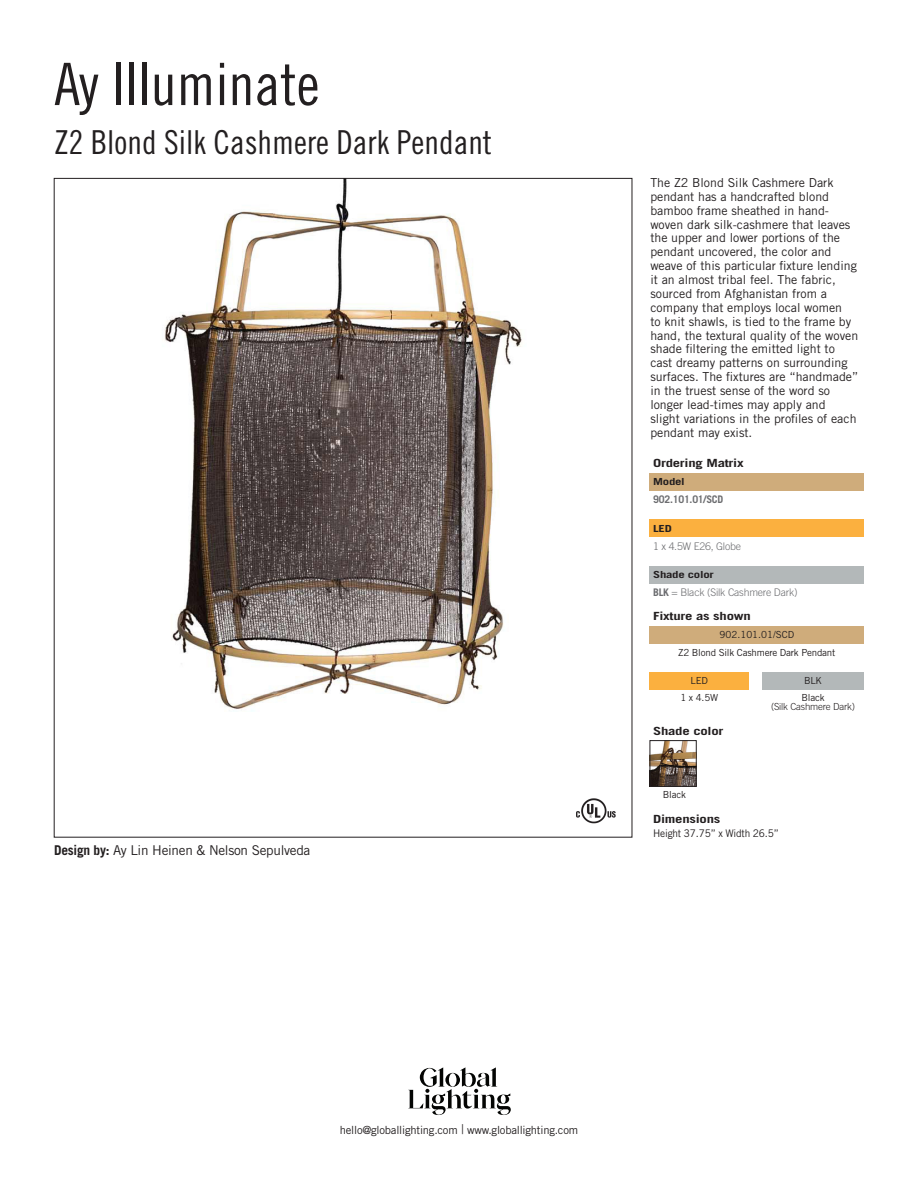
<style>
.page{position:relative;width:918px;height:1188px;background:#fff}
.page>*{position:absolute;margin:0;border:0;box-sizing:border-box;transform-origin:0 0}
.t1{font:58.5px "Trade Gothic LT Std Cn 18";color:#231f20}
.t2{font:33px "Trade Gothic LT Std Cn 18";color:#231f20}
.t3{font:13.5px "Trade Gothic LT Std";letter-spacing:-.02em;color:#231f20}
.t4{font:12.3px/13.8px "Trade Gothic LT Std";color:#231f20}
.t5{font:700 11.25px "Trade Gothic LT Std";letter-spacing:-.02em;color:#231f20;scale:1.31 1}
.t6{font:11.25px "Trade Gothic LT Std";letter-spacing:-.02em;color:#231f20}
.t7{font:300 10.5px "Trade Gothic LT Std";letter-spacing:-.02em;color:#6c6d70}
.t8{font:10.5px "Trade Gothic LT Std";letter-spacing:-.02em;color:#231f20;scale:.96 1}
.t9{font:700 10.5px "Trade Gothic LT Std";letter-spacing:-.02em;color:#6c6d70}
.t10{font:9.75px "Trade Gothic LT Std";letter-spacing:-.02em;color:#231f20}
.t11{font:700 9.75px "Trade Gothic LT Std";letter-spacing:-.02em;color:#231f20;scale:1.31 1}
.t12{font:300 9.75px "Trade Gothic LT Std";letter-spacing:-.02em;color:#231f20}
.t13{font:9.75px "Trade Gothic LT Std";color:#231f20}
.s1{font-weight:700}
.s2{font-weight:300;font-size:13.5px}
</style>
<div class="page">
<img style="left:165px;top:180px;width:357px;height:531px">
<img style="left:576px;top:798px;width:40px;height:26px">
<div style="left:650px;top:473px;width:214px;height:18px;background:#cfac7b"></div>
<div style="left:650px;top:519px;width:214px;height:18px;background:#fbb03f"></div>
<img style="left:652px;top:742px;width:42px;height:43px">
<div style="left:650px;top:740px;width:46px;height:47px;border:1px solid #231f20"></div>
<div style="left:649px;top:566px;width:215px;height:18px;background:#b3b8b9"></div>
<div style="left:650px;top:626px;width:214px;height:18px;background:#cfac7b"></div>
<div style="left:650px;top:672px;width:99px;height:18px;background:#fbb03f"></div>
<div style="left:762px;top:672px;width:102px;height:18px;background:#b3b8b9"></div>
<svg style="left:408px;top:1067px;width:103px;height:48px"></svg>
<p class="t1" style="left:54px;top:49px;width:267px">Ay Illuminate</p>
<p class="t2" style="left:54px;top:123px;width:439px">Z2 Blond Silk Cashmere Dark Pendant</p>
<p class="t3" style="left:54px;top:842px;width:258px"><span class="s1">Design by:</span> Ay Lin Heinen &amp; Nelson Sepulveda</p>
<p class="t4" style="left:650px;top:176px;width:209px">The Z2 Blond Silk Cashmere Dark pendant has a handcrafted blond bamboo frame sheathed in hand&shy;woven dark silk-cashmere that leaves the upper and lower portions of the pendant uncovered, the color and weave of this particular fixture lending it an almost tribal feel. The fabric, sourced from Afghanistan from a company that employs local women<br>to knit shawls, is tied to the frame by hand, the textural quality of the woven shade filtering the emitted light to cast dreamy patterns on surrounding surfaces. The fixtures are “handmade” in the truest sense of the word so longer lead-times may apply and<br>slight variations in the profiles of each pendant may exist.</p>
<p class="t5" style="left:653px;top:456px;width:71px">Ordering Matrix</p>
<p class="t11" style="left:653px;top:476px;width:26px">Model</p>
<p class="t9" style="left:653px;top:493px;width:72px">902.101.01/SCD</p>
<p class="t7" style="left:653px;top:540px;width:89px">1 x 4.5W E26, Globe</p>
<p class="t11" style="left:653px;top:522px;width:16px">LED</p>
<p class="t11" style="left:653px;top:569px;width:48px">Shade color</p>
<p class="t5" style="left:653px;top:609px;width:76px">Fixture as shown</p>
<p class="t13" style="left:720px;top:629px;width:76px">902.101.01/SCD</p>
<p class="t10" style="left:678px;top:646px;width:159px">Z2 Blond Silk Cashmere Dark Pendant</p>
<p class="t10" style="left:680px;top:692px;width:39px">1 x 4.5W</p>
<p class="t7" style="left:653px;top:586px;width:146px"><span class="s1">BLK</span> = Black (Silk Cashmere Dark)</p>
<p class="t10" style="left:691px;top:675px;width:19px">LED</p>
<p class="t10" style="left:804px;top:675px;width:20px">BLK</p>
<p class="t10" style="left:802px;top:692px;width:25px">Black</p>
<p class="t12" style="left:771px;top:701px;width:86px">(Silk Cashmere Dark)</p>
<p class="t5" style="left:653px;top:724px;width:55px">Shade color</p>
<p class="t10" style="left:663px;top:789px;width:25px">Black</p>
<p class="t5" style="left:653px;top:812px;width:53px">Dimensions</p>
<p class="t8" style="left:653px;top:826px;width:132px">Height 37.75” x Width 26.5”</p>
<p class="t6" style="left:340px;top:1123px;width:240px">hello@globallighting.com <span class="s2">|</span> www.globallighting.com</p>
</div>
